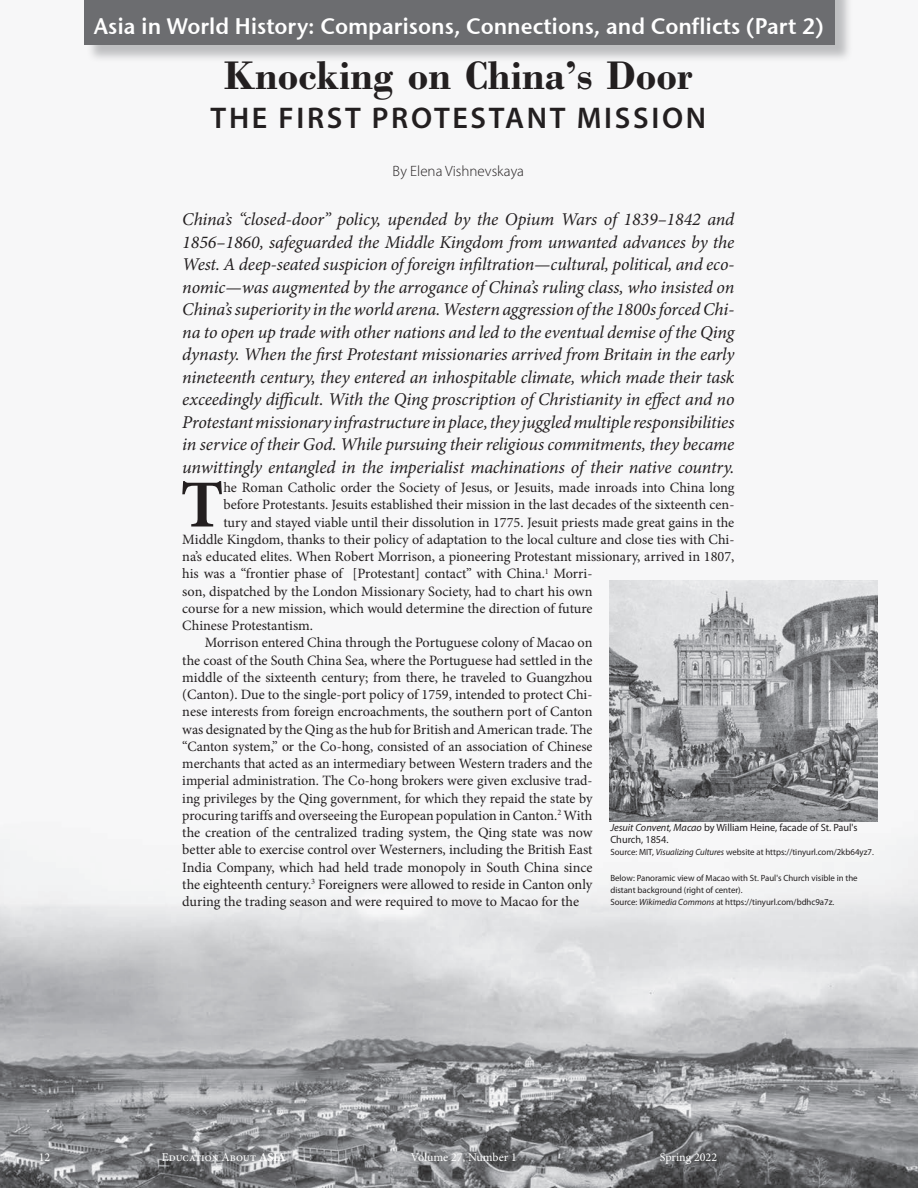
<style>
.page{position:relative;width:918px;height:1188px;background:#fff}
.page>*{position:absolute;margin:0;border:0;box-sizing:border-box;transform-origin:0 0}
.First_Paragraph_Body{font:700 67.35px "Minion Pro";color:#231f20}
.t1{font:700 42px "M Bodoni";color:#231f20}
.t2{font:600 30px "Myriad Pro";letter-spacing:.09em;color:#231f20}
.t3{font:22.5px "Stone Sans Sem ITCTT Semi";color:#fff;scale:.96 1}
.SanSerif_Intro_Parag{font:italic 18px/22.5px "Minion Pro";letter-spacing:-.01em;color:#231f20;text-align:justify}
.Author_By_Line{font:300 15px "Myriad Pro";color:#231f20}
.Body{font:14.25px/17.2px "Minion Pro";letter-spacing:-.005em;color:#231f20;text-align:justify}
.First_Paragraph_Body-2{font:14.25px "Minion Pro";letter-spacing:-.005em;color:#231f20}
.t4{font:12px "Minion Pro";color:#fff}
.Captions{font:10.5px/12px "Myriad Pro";color:#231f20}
.Captions-2{font:9px/12px "Myriad Pro";color:#231f20}
.s1{font-style:italic}
.s2{font-weight:700}
</style>
<div class="page">
<img style="left:0;top:580px;width:918px;height:608px">
<div style="left:86px;top:0;width:768px;height:63px;background:#808285;opacity:.48"></div>
<div style="left:84px;top:0;width:751px;height:45px;background:#6c6d70"></div>
<img style="left:610px;top:581px;width:267px;height:240px">
<p class="t3" style="left:94px;top:12px;width:762px">Asia in World History: Comparisons, Connections, and Conflicts (Part 2)</p>
<p class="t1" style="left:224px;top:52px;width:470px">Knocking on China’s Door</p>
<p class="t2" style="left:211px;top:98px;width:497px">THE FIRST PROTESTANT MISSION</p>
<p class="Author_By_Line" style="left:393px;top:162px;width:133px">By Elena Vishnevskaya</p>
<p class="SanSerif_Intro_Parag" style="left:182px;top:208px;width:554px">China’s “closed-door” policy, upended by the Opium Wars of 1839–1842 and 1856–1860, safeguarded the Middle Kingdom from unwanted advances by the West. A deep-seated suspicion of foreign infiltration—cultural, political, and eco&shy;nomic—was augmented by the arrogance of China’s ruling class, who insisted on China’s superiority in the world arena. Western aggression of the 1800s forced Chi&shy;na to open up trade with other nations and led to the eventual demise of the Qing dynasty. When the first Protestant missionaries arrived from Britain in the early nineteenth century, they entered an inhospitable climate, which made their task exceedingly difficult. With the Qing proscription of Christianity in effect and no Protestant missionary infrastructure in place, they juggled multiple responsibilities in service of their God. While pursuing their religious commitments, they became unwittingly entangled in the imperialist machinations of their native country.</p>
<p class="First_Paragraph_Body" style="left:180px;top:458px;width:45px">T</p>
<p class="First_Paragraph_Body-2" style="left:223px;top:478px;width:512px">he Roman Catholic order the Society of Jesus, or Jesuits, made inroads into China long</p>
<p class="First_Paragraph_Body-2" style="left:223px;top:495px;width:512px">before Protestants. Jesuits established their mission in the last decades of the sixteenth cen-</p>
<p class="First_Paragraph_Body-2" style="left:223px;top:512px;width:512px">tury and stayed viable until their dissolution in 1775. Jesuit priests made great gains in the</p>
<p class="First_Paragraph_Body-2" style="left:182px;top:530px;width:554px">Middle Kingdom, thanks to their policy of adaptation to the local culture and close ties with Chi-</p>
<p class="First_Paragraph_Body-2" style="left:182px;top:547px;width:554px">na’s educated elites. When Robert Morrison, a pioneering Protestant missionary, arrived in 1807,</p>
<p class="First_Paragraph_Body-2" style="left:182px;top:564px;width:412px">his was a “frontier phase of [Protestant] contact” with China.<sup>1</sup> Morri-</p>
<p class="First_Paragraph_Body-2" style="left:182px;top:581px;width:412px">son, dispatched by the London Missionary Society, had to chart his own</p>
<p class="First_Paragraph_Body-2" style="left:182px;top:599px;width:412px">course for a new mission, which would determine the direction of future</p>
<p class="First_Paragraph_Body-2" style="left:182px;top:616px;width:132px">Chinese Protestantism.</p>
<p class="Body" style="left:182px;top:634px;width:412px;text-indent:23px">Morrison entered China through the Portuguese colony of Macao on the coast of the South China Sea, where the Portuguese had settled in the middle of the sixteenth century; from there, he traveled to Guangzhou (Canton). Due to the single-port policy of 1759, intended to protect Chi&shy;nese interests from foreign encroachments, the southern port of Canton was designated by the Qing as the hub for British and American trade. The “Canton system,” or the Co-hong, consisted of an association of Chinese merchants that acted as an intermediary between Western traders and the imperial administration. The Co-hong brokers were given exclusive trad&shy;ing privileges by the Qing government, for which they repaid the state by procuring tariffs and overseeing the European population in Canton.<sup>2</sup> With the creation of the centralized trading system, the Qing state was now better able to exercise control over Westerners, including the British East India Company, which had held trade monopoly in South China since the eighteenth century.<sup>3</sup> Foreigners were allowed to reside in Canton only during the trading season and were required to move to Macao for the</p>
<p class="Captions" style="left:610px;top:822px;width:249px"><span class="s1">Jesuit Convent, Macao</span> by William Heine, facade of St. Paul's<br>Church, 1854.</p>
<p class="Captions-2" style="left:610px;top:846px;width:265px">Source: MIT, <span class="s1">Visualizing Cultures</span> website at https://tinyurl.com/2kb64yz7.</p>
<p class="Captions-2" style="left:610px;top:872px;width:249px">Below: Panoramic view of Macao with St. Paul's Church visible in the distant background (right of center).<br>Source: <span class="s1">Wikimedia Commons</span> at https://tinyurl.com/bdhc9a7z.</p>
<p class="t4" style="left:39px;top:1149px;width:13px">12</p>
<p class="t4" style="left:162px;top:1149px;width:125px">Education About <span class="s2">ASIA</span></p>
<p class="t4" style="left:411px;top:1149px;width:107px">Volume 27, Number 1</p>
<p class="t4" style="left:660px;top:1149px;width:59px">Spring 2022</p>
</div>
